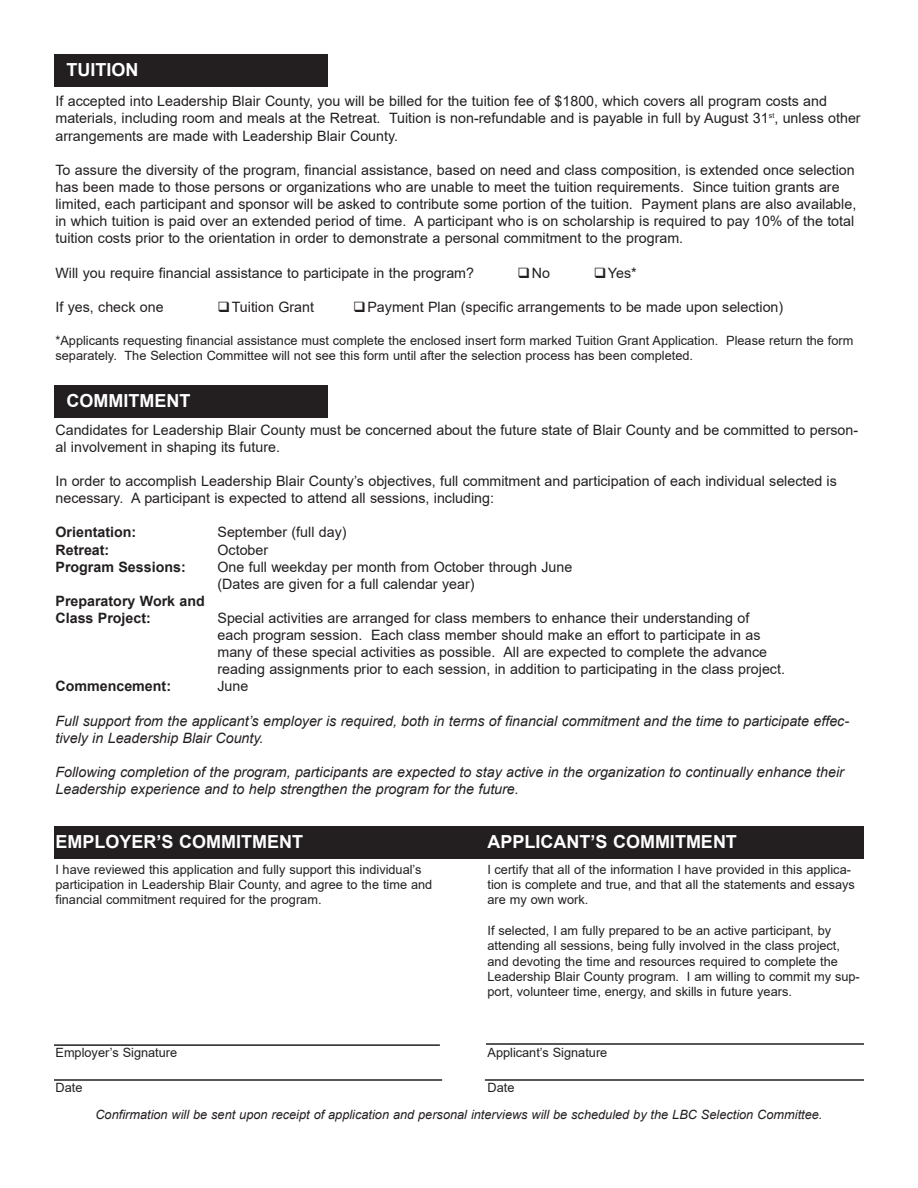
<style>
.page{position:relative;width:918px;height:1188px;background:#fff}
.page>*{position:absolute;margin:0;border:0;box-sizing:border-box;transform-origin:0 0}
.t1{font:700 18px "Arial";color:#fff}
.t2{font:14.25px/17.1px "Arial";color:#231f20}
.t3{font:italic 14.25px/17.1px "Arial";color:#231f20}
.t4{font:700 14.25px "Arial";color:#231f20}
.t5{font:12.75px/15.3px "Arial";color:#231f20}
.t6{font:italic 12.75px "Arial";color:#231f20}
</style>
<div class="page">
<div style="left:54px;top:54px;width:273px;height:33px;background:#231f20"></div>
<div style="left:54px;top:385px;width:273px;height:32px;background:#231f20"></div>
<div style="left:54px;top:826px;width:810px;height:32px;background:#231f20"></div>
<hr style="left:54px;top:1044px;width:386px;height:2px;background:#231f20">
<hr style="left:486px;top:1043px;width:378px;height:2px;background:#231f20">
<hr style="left:485px;top:1079px;width:379px;height:2px;background:#231f20">
<hr style="left:54px;top:1079px;width:388px;height:2px;background:#231f20">
<p class="t1" style="left:67px;top:60px;width:74px">TUITION</p>
<p class="t2" style="left:56px;top:93px;width:807px">If accepted into Leadership Blair County, you will be billed for the tuition fee of $1800, which covers all program costs and materials, including room and meals at the Retreat. Tuition is non-refundable and is payable in full by August 31<sup>st</sup>, unless other arrangements are made with Leadership Blair County.</p>
<p class="t2" style="left:56px;top:161px;width:802px">To assure the diversity of the program, financial assistance, based on need and class composition, is extended once selection has been made to those persons or organizations who are unable to meet the tuition requirements. Since tuition grants are limited, each participant and sponsor will be asked to contribute some portion of the tuition. Payment plans are also available, in which tuition is paid over an extended period of time. A participant who is on scholarship is required to pay 10% of the total tuition costs prior to the orientation in order to demonstrate a personal commitment to the program.</p>
<p class="t2" style="left:56px;top:264px;width:420px">Will you require financial assistance to participate in the program?</p>
<p class="t2" style="left:518px;top:264px;width:34px">❑No</p>
<p class="t2" style="left:594px;top:264px;width:45px">❑Yes*</p>
<p class="t2" style="left:56px;top:299px;width:110px">If yes, check one</p>
<p class="t2" style="left:218px;top:299px;width:98px">❑Tuition Grant</p>
<p class="t2" style="left:353px;top:299px;width:432px">❑Payment Plan (specific arrangements to be made upon selection)</p>
<p class="t5" style="left:56px;top:333px;width:799px">*Applicants requesting financial assistance must complete the enclosed insert form marked Tuition Grant Application. Please return the form separately. The Selection Committee will not see this form until after the selection process has been completed.</p>
<p class="t1" style="left:67px;top:391px;width:125px">COMMITMENT</p>
<p class="t2" style="left:56px;top:421px;width:804px">Candidates for Leadership Blair County must be concerned about the future state of Blair County and be committed to person&shy;al involvement in shaping its future.</p>
<p class="t2" style="left:56px;top:473px;width:783px">In order to accomplish Leadership Blair County’s objectives, full commitment and participation of each individual selected is necessary. A participant is expected to attend all sessions, including:</p>
<p class="t4" style="left:56px;top:525px;width:82px">Orientation:</p>
<p class="t2" style="left:218px;top:524px;width:131px">September (full day)</p>
<p class="t4" style="left:56px;top:542px;width:55px">Retreat:</p>
<p class="t2" style="left:218px;top:541px;width:52px">October</p>
<p class="t4" style="left:56px;top:559px;width:132px">Program Sessions:</p>
<p class="t2" style="left:218px;top:558px;width:356px">One full weekday per month from October through June</p>
<p class="t2" style="left:218px;top:575px;width:258px">(Dates are given for a full calendar year)</p>
<p class="t4" style="left:56px;top:593px;width:151px">Preparatory Work and</p>
<p class="t4" style="left:56px;top:610px;width:97px">Class Project:</p>
<p class="t2" style="left:218px;top:609px;width:533px">Special activities are arranged for class members to enhance their understanding of</p>
<p class="t2" style="left:218px;top:627px;width:545px">each program session. Each class member should make an effort to participate in as</p>
<p class="t2" style="left:218px;top:644px;width:551px">many of these special activities as possible. All are expected to complete the advance</p>
<p class="t2" style="left:218px;top:661px;width:569px">reading assignments prior to each session, in addition to participating in the class project.</p>
<p class="t4" style="left:56px;top:678px;width:117px">Commencement:</p>
<p class="t2" style="left:218px;top:678px;width:32px">June</p>
<p class="t3" style="left:56px;top:712px;width:795px">Full support from the applicant’s employer is required, both in terms of financial commitment and the time to participate effec&shy;tively in Leadership Blair County.</p>
<p class="t3" style="left:56px;top:763px;width:790px">Following completion of the program, participants are expected to stay active in the organization to continually enhance their<br>Leadership experience and to help strengthen the program for the future.</p>
<p class="t1" style="left:56px;top:832px;width:249px">EMPLOYER’S COMMITMENT</p>
<p class="t1" style="left:488px;top:832px;width:251px">APPLICANT’S COMMITMENT</p>
<p class="t5" style="left:56px;top:862px;width:378px">I have reviewed this application and fully support this individual’s participation in Leadership Blair County, and agree to the time and financial commitment required for the program.</p>
<p class="t5" style="left:487px;top:862px;width:369px">I certify that all of the information I have provided in this applica&shy;tion is complete and true, and that all the statements and essays are my own work.</p>
<p class="t5" style="left:487px;top:923px;width:374px">If selected, I am fully prepared to be an active participant, by attending all sessions, being fully involved in the class project, and devoting the time and resources required to complete the Leadership Blair County program. I am willing to commit my sup&shy;port, volunteer time, energy, and skills in future years.</p>
<p class="t5" style="left:56px;top:1045px;width:123px">Employer’s Signature</p>
<p class="t5" style="left:56px;top:1080px;width:28px">Date</p>
<p class="t5" style="left:487px;top:1045px;width:121px">Applicant’s Signature</p>
<p class="t5" style="left:487px;top:1080px;width:28px">Date</p>
<p class="t6" style="left:95px;top:1107px;width:729px">Confirmation will be sent upon receipt of application and personal interviews will be scheduled by the LBC Selection Committee.</p>
</div>
